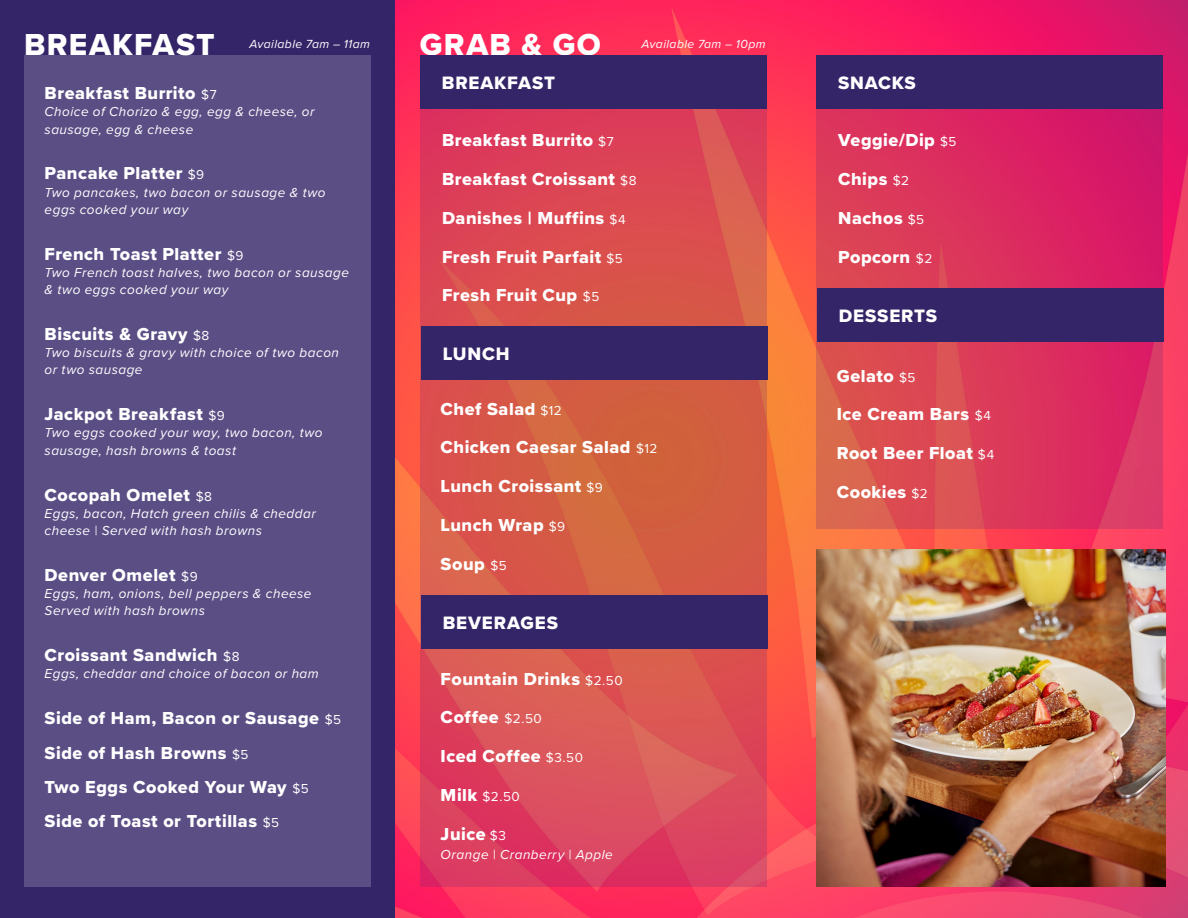
<style>
.page{position:relative;width:1188px;height:918px;background:#fff}
.page>*{position:absolute;margin:0;border:0;box-sizing:border-box;transform-origin:0 0}
.Menu_Section_Titles{font:31.5px "Proxima Nova Extrabld";letter-spacing:.04em;color:#fff}
.Section_Titles{font:18.6px "Proxima Nova Extrabld";letter-spacing:.04em;color:#fff}
.t1{font:18px/34.3px "Proxima Nova Extrabld";letter-spacing:.03em;color:#fff}
.t2{font:italic 13.5px/17.2px "Proxima Nova";letter-spacing:.04em;color:#fff}
.t3{font:13.5px "Proxima Nova";color:#fff}
.t4{font:italic 12.15px "Proxima Nova";letter-spacing:.035em;color:#fff}
.s1{font-family:"Proxima Nova";font-size:13.5px}
.s2{font-family:"Proxima Nova Extrabld";font-size:18px}
</style>
<div class="page">
<div style="left:0;top:0;width:395px;height:918px;background:#342468"></div>
<img style="left:395px;top:0;width:793px;height:918px">
<svg style="left:421px;top:55px;width:346px;height:831px;background:#d95150"></svg>
<div style="left:420px;top:55px;width:346px;height:54px;background:#342468"></div>
<div style="left:24px;top:55px;width:346px;height:831px;background:#5b4e85"></div>
<div style="left:421px;top:326px;width:346px;height:54px;background:#342468"></div>
<div style="left:421px;top:595px;width:346px;height:54px;background:#342468"></div>
<svg style="left:817px;top:109px;width:346px;height:419px;background:#da355c"></svg>
<div style="left:816px;top:55px;width:347px;height:54px;background:#342468"></div>
<div style="left:817px;top:288px;width:347px;height:54px;background:#342468"></div>
<img style="left:816px;top:550px;width:349px;height:337px">
<p class="Menu_Section_Titles" style="left:420px;top:21px;width:183px">GRAB &amp; GO</p>
<p class="Menu_Section_Titles" style="left:24px;top:21px;width:192px">BREAKFAST</p>
<p class="t1" style="left:45px;top:76px;width:174px">Breakfast Burrito <span class="s1">$7</span></p>
<p class="t2" style="left:45px;top:103px;width:272px">Choice of Chorizo &amp; egg, egg &amp; cheese, or sausage, egg &amp; cheese</p>
<p class="t1" style="left:45px;top:156px;width:161px">Pancake Platter <span class="s1">$9</span></p>
<p class="t2" style="left:45px;top:183px;width:283px">Two pancakes, two bacon or sausage &amp; two eggs cooked your way</p>
<p class="t1" style="left:45px;top:236px;width:200px">French Toast Platter <span class="s1">$9</span></p>
<p class="t2" style="left:45px;top:263px;width:306px">Two French toast halves, two bacon or sausage &amp; two eggs cooked your way</p>
<p class="t1" style="left:45px;top:317px;width:166px">Biscuits &amp; Gravy <span class="s1">$8</span></p>
<p class="t2" style="left:45px;top:343px;width:296px">Two biscuits &amp; gravy with choice of two bacon or two sausage</p>
<p class="t1" style="left:45px;top:397px;width:182px">Jackpot Breakfast <span class="s1">$9</span></p>
<p class="t2" style="left:45px;top:424px;width:280px">Two eggs cooked your way, two bacon, two sausage, hash browns &amp; toast</p>
<p class="t1" style="left:45px;top:477px;width:169px">Cocopah Omelet <span class="s1">$8</span></p>
<p class="t2" style="left:45px;top:504px;width:273px">Eggs, bacon, Hatch green chilis &amp; cheddar cheese | Served with hash browns</p>
<p class="t1" style="left:45px;top:557px;width:155px">Denver Omelet <span class="s1">$9</span></p>
<p class="t2" style="left:45px;top:584px;width:269px">Eggs, ham, onions, bell peppers &amp; cheese<br>Served with hash browns</p>
<p class="t1" style="left:45px;top:638px;width:197px">Croissant Sandwich <span class="s1">$8</span></p>
<p class="t2" style="left:45px;top:665px;width:276px">Eggs, cheddar and choice of bacon or ham</p>
<p class="t1" style="left:45px;top:701px;width:298px">Side of Ham, Bacon or Sausage <span class="s1">$5<br></span>Side of Hash Browns <span class="s1">$5<br></span>Two Eggs Cooked Your Way <span class="s1">$5<br></span>Side of Toast or Tortillas <span class="s1">$5</span></p>
<p class="t4" style="left:249px;top:34px;width:122px">Available 7am – 11am</p>
<p class="t4" style="left:641px;top:34px;width:126px">Available 7am – 10pm</p>
<p class="Section_Titles" style="left:442px;top:69px;width:115px">BREAKFAST</p>
<p class="t1" style="left:442px;top:123px;width:173px">Breakfast Burrito <span class="s1">$7</span></p>
<p class="t1" style="left:442px;top:162px;width:196px">Breakfast Croissant <span class="s1">$8</span></p>
<p class="t1" style="left:442px;top:200px;width:185px">Danishes | Muffins <span class="s1">$4</span></p>
<p class="t1" style="left:442px;top:239px;width:182px">Fresh Fruit Parfait <span class="s1">$5</span></p>
<p class="t1" style="left:442px;top:278px;width:159px">Fresh Fruit Cup <span class="s1">$5</span></p>
<p class="Section_Titles" style="left:443px;top:340px;width:68px">LUNCH</p>
<p class="t1" style="left:441px;top:391px;width:123px">Chef Salad <span class="s1">$12</span></p>
<p class="t1" style="left:441px;top:430px;width:218px">Chicken Caesar Salad <span class="s1">$12</span></p>
<p class="t1" style="left:441px;top:469px;width:164px">Lunch Croissant <span class="s1">$9</span></p>
<p class="t1" style="left:441px;top:507px;width:126px">Lunch Wrap <span class="s1">$9</span></p>
<p class="t1" style="left:441px;top:546px;width:68px">Soup <span class="s1">$5</span></p>
<p class="Section_Titles" style="left:443px;top:609px;width:117px">BEVERAGES</p>
<p class="t1" style="left:441px;top:661px;width:183px">Fountain Drinks <span class="s1">$2.50</span></p>
<p class="t1" style="left:441px;top:700px;width:103px">Coffee <span class="s1">$2.50</span></p>
<p class="t1" style="left:441px;top:739px;width:144px">Iced Coffee <span class="s1">$3.50</span></p>
<p class="t3" style="left:441px;top:786px;width:81px"><span class="s2">Milk</span> $2.50</p>
<p class="t1" style="left:441px;top:816px;width:67px">Juice <span class="s1">$3</span></p>
<p class="t2" style="left:441px;top:845px;width:174px">Orange | Cranberry | Apple</p>
<p class="Section_Titles" style="left:838px;top:69px;width:79px">SNACKS</p>
<p class="t1" style="left:838px;top:123px;width:120px">Veggie/Dip <span class="s1">$5</span></p>
<p class="t1" style="left:838px;top:162px;width:72px">Chips <span class="s1">$2</span></p>
<p class="t1" style="left:838px;top:200px;width:88px">Nachos <span class="s1">$5</span></p>
<p class="t1" style="left:838px;top:239px;width:96px">Popcorn <span class="s1">$2</span></p>
<p class="Section_Titles" style="left:839px;top:302px;width:100px">DESSERTS</p>
<p class="t1" style="left:837px;top:358px;width:80px">Gelato <span class="s1">$5</span></p>
<p class="t1" style="left:837px;top:397px;width:156px">Ice Cream Bars <span class="s1">$4</span></p>
<p class="t1" style="left:837px;top:436px;width:159px">Root Beer Float <span class="s1">$4</span></p>
<p class="t1" style="left:837px;top:474px;width:93px">Cookies <span class="s1">$2</span></p>
</div>
